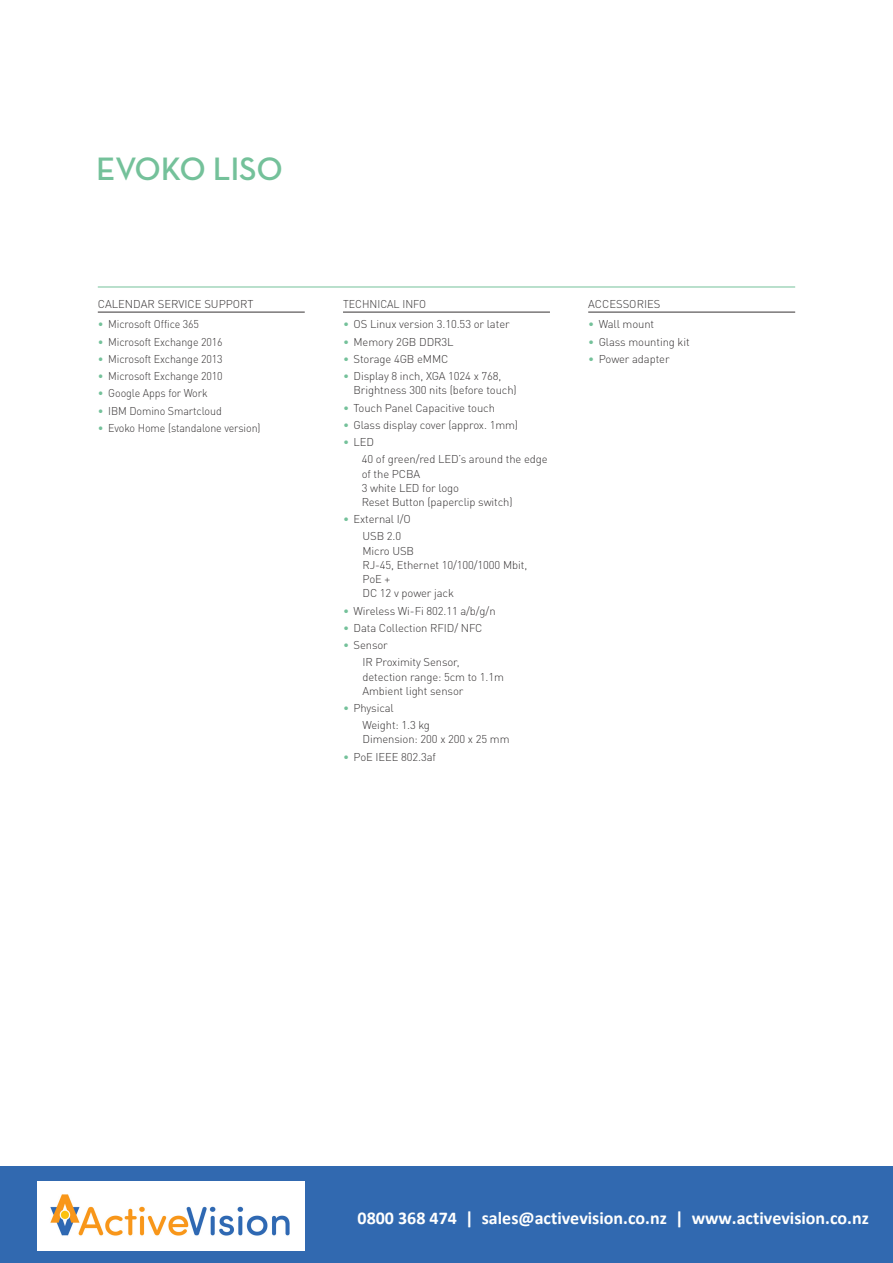
<style>
.page{position:relative;width:893px;height:1263px;background:#fff}
.page>*{position:absolute;margin:0;border:0;box-sizing:border-box;transform-origin:0 0}
.t1{font:600 33px "Neutraface Text";letter-spacing:-.01em;color:#74c19a}
.t2{font:700 18px "Calibri";color:#fffffe}
.t3{font:300 11.25px/14.2px "DIN Pro";letter-spacing:-.01em;color:#363334}
.t4{font:300 11.25px "DIN Pro";letter-spacing:-.01em;color:#363334;scale:.95 1}
.s1{color:#74c19a}
.s2{font-style:inherit}
</style>
<div class="page">
<hr style="left:98px;top:287px;width:697px;height:1px;background:#74c19a">
<hr style="left:98px;top:312px;width:207px;height:1px;background:#363334">
<hr style="left:343px;top:312px;width:207px;height:1px;background:#363334">
<hr style="left:588px;top:312px;width:207px;height:1px;background:#363334">
<div style="left:0;top:1166px;width:893px;height:97px;background:#3169b0"></div>
<img style="left:38px;top:1181px;width:266px;height:70px">
<h1 class="t1" style="left:96px;top:157px;width:188px">EVOKO-LISO</h1>
<p class="t3" style="left:98px;top:298px;width:157px">CALENDAR SERVICE SUPPORT</p>
<p class="t4" style="left:98px;top:320px;width:108px"><span class="s1">•</span> Microsoft Office 365</p>
<p class="t4" style="left:98px;top:337px;width:133px"><span class="s1">•</span> Microsoft Exchange 2016</p>
<p class="t4" style="left:98px;top:355px;width:133px"><span class="s1">•</span> Microsoft Exchange 2013</p>
<p class="t4" style="left:98px;top:372px;width:133px"><span class="s1">•</span> Microsoft Exchange 2010</p>
<p class="t4" style="left:98px;top:389px;width:117px"><span class="s1">•</span> Google Apps for Work</p>
<p class="t4" style="left:98px;top:406px;width:132px"><span class="s1">•</span> IBM Domino Smartcloud</p>
<p class="t4" style="left:98px;top:424px;width:173px"><span class="s1">•</span> Evoko Home (standalone version)</p>
<p class="t4" style="left:343px;top:300px;width:89px">TECHNICAL INFO</p>
<p class="t3" style="left:343px;top:319px;width:168px"><span class="s1">•</span> OS Linux version 3.10.53 or later</p>
<p class="t3" style="left:343px;top:336px;width:112px"><span class="s1">•</span> Memory 2GB DDR3L</p>
<p class="t3" style="left:343px;top:353px;width:107px"><span class="s1">•</span> Storage 4GB eMMC</p>
<p class="t3" style="left:353px;top:370px;width:165px;text-indent:-10px"><span class="s1">•</span> Display 8 inch, XGA 1024 x 768,<br>Brightness 300 nits (before touch)</p>
<p class="t3" style="left:343px;top:402px;width:153px"><span class="s1">•</span> Touch Panel Capacitive touch</p>
<p class="t3" style="left:343px;top:419px;width:177px"><span class="s1">•</span> Glass display cover (approx. 1mm)</p>
<p class="t3" style="left:362px;top:435px;width:188px;line-height:17.2px;text-indent:-19px"><span class="s1">•</span> LED<br>40 of green/red LED’s around the edge</p>
<p class="t3" style="left:362px;top:468px;width:152px">of the PCBA<br>3 white LED for logo<br>Reset Button (paperclip switch)</p>
<p class="t3" style="left:362px;top:512px;width:50px;line-height:17.1px;text-indent:-19px"><span class="s1">•</span> External I/O<br>USB 2.0</p>
<p class="t3" style="left:362px;top:545px;width:166px">Micro USB<br>RJ-45, Ethernet 10/100/1000 Mbit,<br>PoE +<br>DC 12 v power jack</p>
<p class="t3" style="left:343px;top:605px;width:154px"><span class="s1">•</span> Wireless Wi-Fi 802.11 a/b/g/n</p>
<p class="t3" style="left:343px;top:622px;width:141px"><span class="s1">•</span> Data Collection RFID/ NFC</p>
<p class="t3" style="left:362px;top:638px;width:99px;line-height:17.1px;text-indent:-19px"><span class="s1">•</span> Sensor<br>IR Proximity Sensor,</p>
<p class="t3" style="left:362px;top:671px;width:143px">detection range: 5cm to 1.1m<br>Ambient light sensor</p>
<p class="t3" style="left:362px;top:701px;width:69px;line-height:17.1px;text-indent:-19px"><span class="s1">•</span> Physical<br>Weight: 1.3 kg</p>
<p class="t3" style="left:362px;top:734px;width:149px">Dimension: 200 x 200 x 25 mm</p>
<p class="t3" style="left:343px;top:751px;width:95px"><span class="s1">•</span> PoE IEEE 802.3af</p>
<p class="t3" style="left:588px;top:298px;width:74px">ACCESSORIES</p>
<p class="t3" style="left:588px;top:319px;width:67px"><span class="s1">•</span> Wall mount</p>
<p class="t3" style="left:588px;top:336px;width:103px"><span class="s1">•</span> Glass mounting kit</p>
<p class="t3" style="left:588px;top:353px;width:83px"><span class="s1">•</span> Power adapter</p>
<h2 class="t2" style="left:358px;top:1210px;width:513px">0800 368 474 | s<span class="s2">ales</span>@activ<span class="s2">evision</span>.co<span class="s2">.nz</span> | www.activ<span class="s2">evision</span>.co<span class="s2">.nz</span></h2>
</div>
